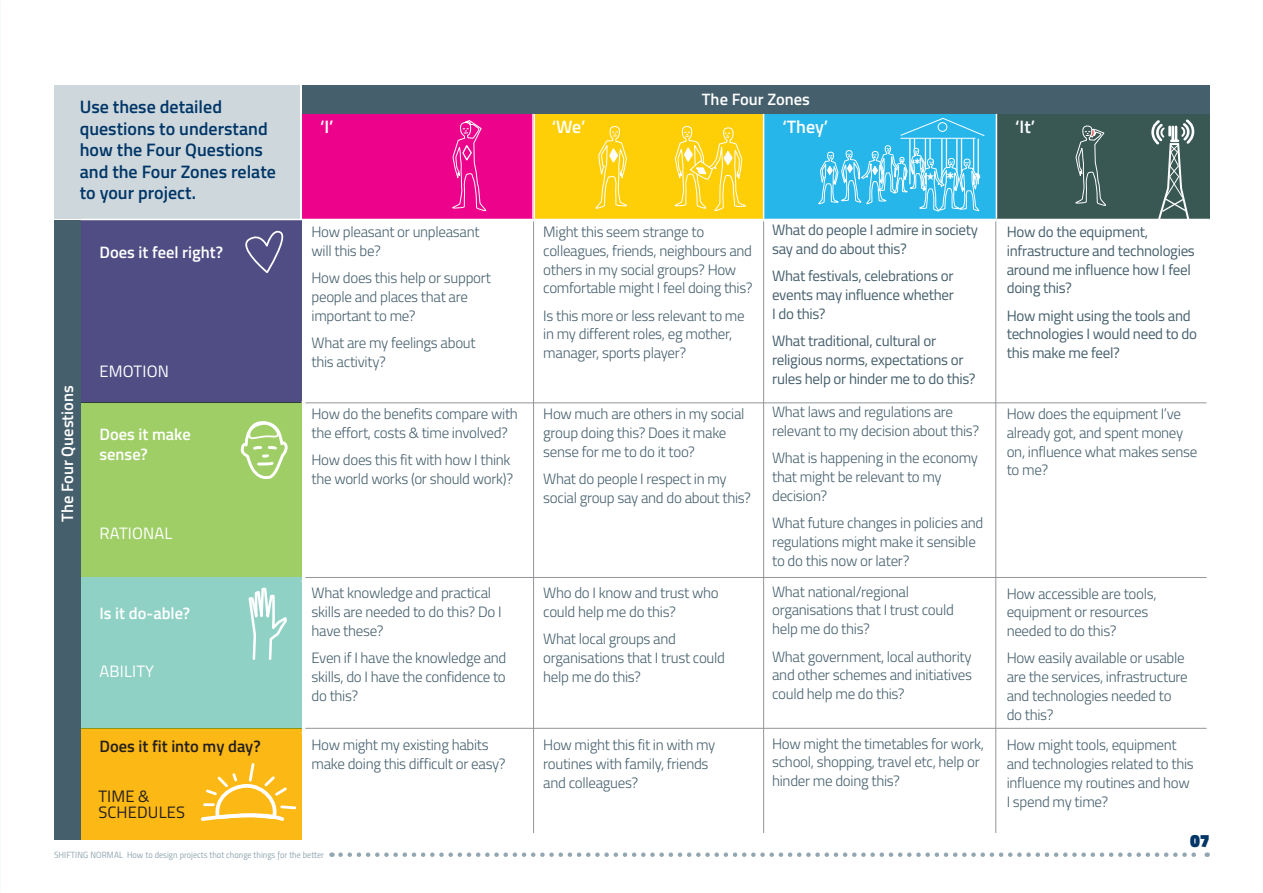
<style>
.page{position:relative;width:1263px;height:893px;background:#fff}
.page>*{position:absolute;margin:0;border:0;box-sizing:border-box;transform-origin:0 0}
.t1{font:600 18px/21.6px "Titillium";color:#003667}
.t2{font:600 18px "Titillium";color:#fff}
.t3{font:900 18px "Titillium";color:#003667}
.t4{font:600 16.5px/19.8px "Titillium";color:#fff}
.t5{font:16.5px "Titillium";letter-spacing:.01em;color:#fff}
.t6{font:600 16.5px "Titillium";color:#231f20}
.t7{font:16.5px/15.8px "Titillium";letter-spacing:.01em;color:#231f20}
.t8{font:300 15px/18.8px "Titillium";letter-spacing:-.02em;color:#455f6c}
.t9{font:15px/18.8px "Titillium";letter-spacing:-.02em;color:#455f6c}
.t10{font:9.9px "Zapf Dingbats ITC";color:#fff}
.t11{font:9px "Titillium Regular Upright";color:#93a7b2}
</style>
<div class="page">
<svg style="left:340px;top:852px;width:868px;height:5px"></svg>
<div style="left:762px;top:112px;width:234px;height:107px;background:#26b6ea"></div>
<div style="left:70px;top:220px;width:231px;height:182px;background:#504d85"></div>
<div style="left:70px;top:402px;width:231px;height:175px;background:#9fce66"></div>
<div style="left:70px;top:577px;width:231px;height:152px;background:#8fd1c5"></div>
<div style="left:69px;top:729px;width:232px;height:111px;background:#fcb814"></div>
<div style="left:302px;top:112px;width:231px;height:107px;background:#ed028c"></div>
<div style="left:535px;top:112px;width:229px;height:107px;background:#fecf07"></div>
<div style="left:996px;top:112px;width:214px;height:107px;background:#395854"></div>
<div style="left:54px;top:85px;width:246px;height:134px;background:#ced7dc"></div>
<svg style="left:245px;top:230px;width:39px;height:43px"></svg>
<svg style="left:248px;top:587px;width:39px;height:73px"></svg>
<svg style="left:240px;top:421px;width:48px;height:58px"></svg>
<svg style="left:452px;top:120px;width:35px;height:92px"></svg>
<svg style="left:595px;top:126px;width:33px;height:83px"></svg>
<svg style="left:674px;top:126px;width:72px;height:86px"></svg>
<hr style="left:900px;top:138px;width:75px;height:1px;background:#fff">
<hr style="left:909px;top:139px;width:1px;height:45px;background:#fff">
<hr style="left:914px;top:139px;width:1px;height:45px;background:#fff">
<hr style="left:925px;top:139px;width:1px;height:45px;background:#fff">
<hr style="left:929px;top:139px;width:2px;height:45px;background:#fff">
<hr style="left:973px;top:139px;width:1px;height:45px;background:#fff">
<hr style="left:977px;top:139px;width:2px;height:45px;background:#fff">
<hr style="left:941px;top:139px;width:1px;height:45px;background:#fff">
<hr style="left:946px;top:139px;width:1px;height:45px;background:#fff">
<hr style="left:956px;top:139px;width:1px;height:45px;background:#fff">
<hr style="left:961px;top:139px;width:1px;height:45px;background:#fff">
<svg style="left:900px;top:118px;width:85px;height:18px"></svg>
<div style="left:938px;top:122px;width:9px;height:10px;border:1px solid #fff;border-radius:50%"></div>
<svg style="left:1075px;top:125px;width:31px;height:81px"></svg>
<svg style="left:1150px;top:119px;width:45px;height:100px"></svg>
<div style="left:302px;top:85px;width:908px;height:29px;background:#455f6c"></div>
<div style="left:54px;top:220px;width:27px;height:620px;background:#455f6c"></div>
<hr style="left:532px;top:114px;width:2px;height:105px;background:#fff">
<hr style="left:763px;top:114px;width:1px;height:105px;background:#fff">
<hr style="left:996px;top:114px;width:1px;height:105px;background:#fff">
<hr style="left:305px;top:402px;width:901px;height:1px;background:#939598">
<hr style="left:305px;top:577px;width:901px;height:1px;background:#939598">
<hr style="left:305px;top:728px;width:901px;height:1px;background:#939598">
<hr style="left:763px;top:221px;width:1px;height:612px;background:#939598">
<hr style="left:533px;top:221px;width:1px;height:612px;background:#939598">
<hr style="left:995px;top:221px;width:1px;height:612px;background:#939598">
<svg style="left:200px;top:763px;width:97px;height:58px"></svg>
<svg style="left:818px;top:144px;width:162px;height:68px"></svg>
<p class="t1" style="left:80px;top:95px;width:198px">Use these detailed questions to understand how the Four Questions and the Four Zones relate to your project.</p>
<p class="t4" style="left:100px;top:242px;width:125px">Does it feel right?</p>
<p class="t4" style="left:57px;top:522px;width:138px;rotate:-90deg">The Four Questions</p>
<p class="t5" style="left:100px;top:359px;width:71px">EMOTION</p>
<p class="t4" style="left:100px;top:424px;width:93px">Does it make sense?</p>
<p class="t5" style="left:100px;top:521px;width:74px">RATIONAL</p>
<p class="t4" style="left:100px;top:603px;width:92px">Is it do-able?</p>
<p class="t5" style="left:100px;top:659px;width:56px">ABILITY</p>
<p class="t4" style="left:702px;top:88px;width:109px">The Four Zones</p>
<p class="t2" style="left:320px;top:114px;width:15px">‘I’</p>
<p class="t2" style="left:552px;top:114px;width:35px">‘We’</p>
<p class="t2" style="left:782px;top:114px;width:47px">‘They’</p>
<p class="t2" style="left:1015px;top:114px;width:21px">‘It’</p>
<p class="t8" style="left:311px;top:222px;width:170px">How pleasant or unpleasant will this be?</p>
<p class="t8" style="left:311px;top:268px;width:181px">How does this help or support people and places that are important to me?</p>
<p class="t8" style="left:311px;top:332px;width:166px">What are my feelings about this activity?</p>
<p class="t8" style="left:311px;top:404px;width:208px">How do the benefits compare with the effort, costs &amp; time involved?</p>
<p class="t8" style="left:311px;top:450px;width:203px">How does this fit with how I think the world works (or should work)?</p>
<p class="t8" style="left:311px;top:583px;width:192px">What knowledge and practical skills are needed to do this? Do I have these?</p>
<p class="t8" style="left:311px;top:648px;width:196px;text-align:justify">Even if I have the knowledge and skills, do I have the confidence to do this?</p>
<p class="t8" style="left:543px;top:222px;width:211px">Might this seem strange to colleagues, friends, neighbours and others in my social groups? How comfortable might I feel doing this?</p>
<p class="t8" style="left:543px;top:305px;width:203px">Is this more or less relevant to me in my different roles, eg mother, manager, sports player?</p>
<p class="t8" style="left:543px;top:404px;width:203px">How much are others in my social group doing this? Does it make sense for me to do it too?</p>
<p class="t8" style="left:543px;top:469px;width:209px">What do people I respect in my social group say and do about this?</p>
<p class="t8" style="left:543px;top:583px;width:177px">Who do I know and trust who could help me do this?</p>
<p class="t8" style="left:543px;top:629px;width:183px">What local groups and organisations that I trust could help me do this?</p>
<p class="t10" style="left:973px;top:172px;width:9px">●</p>
<p class="t9" style="left:772px;top:220px;width:207px">What do people I admire in society say and do about this?</p>
<p class="t9" style="left:772px;top:266px;width:183px;text-align:justify">What festivals, celebrations or events may influence whether I do this?</p>
<p class="t9" style="left:772px;top:331px;width:205px">What traditional, cultural or religious norms, expectations or rules help or hinder me to do this?</p>
<p class="t8" style="left:772px;top:402px;width:208px">What laws and regulations are relevant to my decision about this?</p>
<p class="t8" style="left:772px;top:448px;width:207px">What is happening in the economy that might be relevant to my decision?</p>
<p class="t8" style="left:772px;top:513px;width:213px">What future changes in policies and regulations might make it sensible to do this now or later?</p>
<p class="t8" style="left:772px;top:581px;width:183px">What national/regional organisations that I trust could help me do this?</p>
<p class="t8" style="left:772px;top:646px;width:201px;text-align:justify">What government, local authority and other schemes and initiatives could help me do this?</p>
<p class="t9" style="left:1007px;top:222px;width:190px">How do the equipment, infrastructure and technologies around me influence how I feel doing this?</p>
<p class="t9" style="left:1007px;top:305px;width:192px">How might using the tools and technologies I would need to do this make me feel?</p>
<p class="t8" style="left:1007px;top:404px;width:192px">How does the equipment I’ve already got, and spent money on, influence what makes sense to me?</p>
<p class="t8" style="left:1007px;top:583px;width:151px">How accessible are tools, equipment or resources needed to do this?</p>
<p class="t8" style="left:1007px;top:648px;width:183px">How easily available or usable are the services, infrastructure and technologies needed to do this?</p>
<p class="t6" style="left:100px;top:733px;width:163px">Does it fit into my day?</p>
<p class="t8" style="left:311px;top:735px;width:196px">How might my existing habits make doing this difficult or easy?</p>
<p class="t8" style="left:543px;top:735px;width:174px">How might this fit in with my routines with family, friends and colleagues?</p>
<p class="t8" style="left:772px;top:733px;width:213px">How might the timetables for work, school, shopping, travel etc, help or hinder me doing this?</p>
<p class="t8" style="left:1007px;top:735px;width:189px">How might tools, equipment and technologies related to this influence my routines and how<br>I spend my time?</p>
<p class="t7" style="left:98px;top:787px;width:88px">TIME &amp;<br>SCHEDULES</p>
<p class="t11" style="left:54px;top:848px;width:272px">SHIFTING NORMAL How to design projects that change things for the better</p>
<p class="t3" style="left:1190px;top:828px;width:21px">07</p>
</div>
